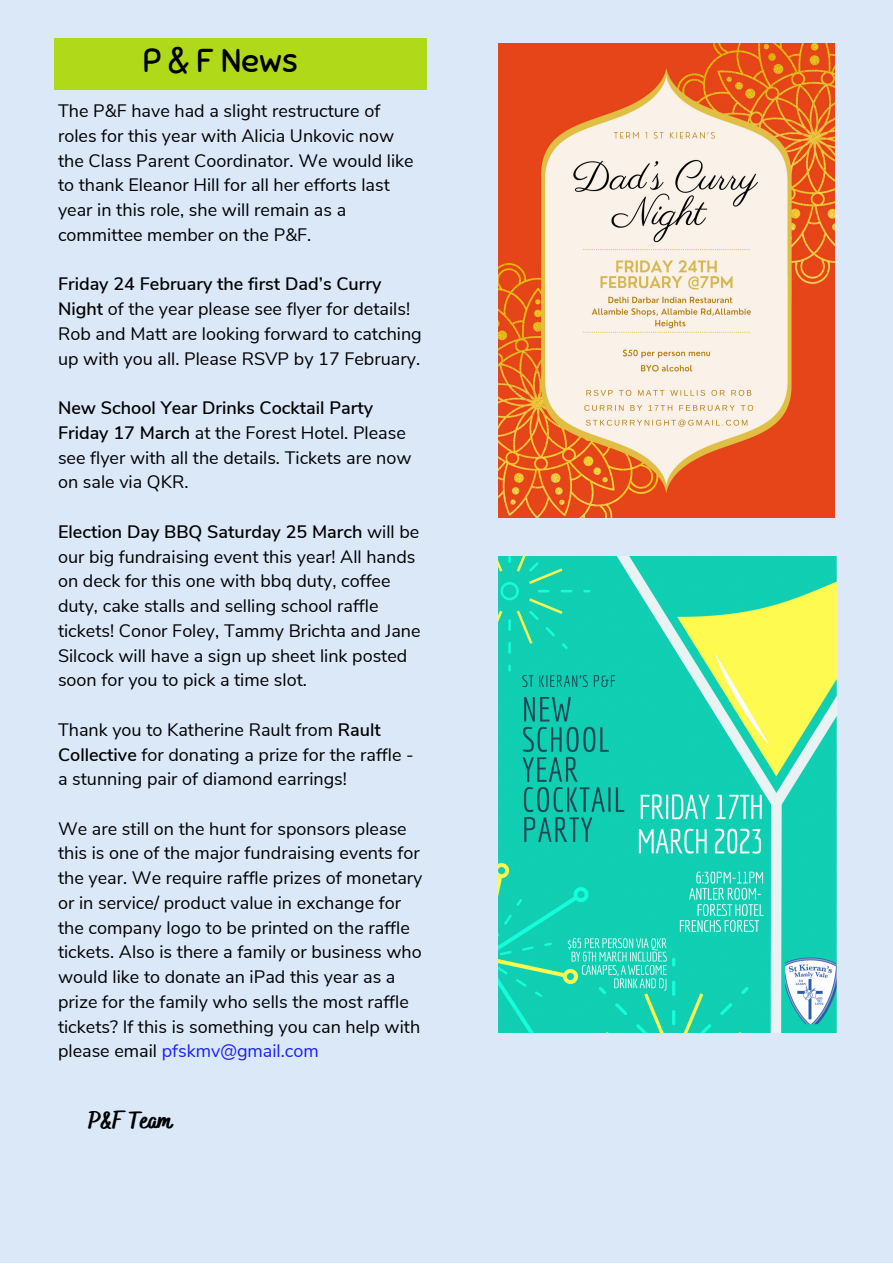
<style>
.page{position:relative;width:893px;height:1264px;background:#fff}
.page>*{position:absolute;margin:0;border:0;box-sizing:border-box;transform-origin:0 0}
.t1{font:33px "Sniglet";color:#000}
.t2{font:800 24px "Bakerie Smooth";color:#000}
.t3{font:18px/24.8px "Nunito Sans";color:#000}
.s1{font-weight:600}
.s2{color:#1820f4}
</style>
<div class="page">
<div style="left:0;top:0;width:892px;height:1262px;background:#dbe8f8"></div>
<div style="left:55px;top:38px;width:372px;height:52px;background:#b0d919"></div>
<img style="left:499px;top:43px;width:335px;height:474px">
<img style="left:499px;top:556px;width:337px;height:476px">
<h1 class="t1" style="left:143px;top:41px;width:156px">P&amp;FNews</h1>
<p class="t3" style="left:58px;top:99px;width:357px">The P&amp;F have had a slight restructure of roles for this year with Alicia Unkovic now the Class Parent Coordinator. We would like to thank Eleanor Hill for all her efforts last year in this role, she will remain as a committee member on the P&amp;F.</p>
<p class="t3" style="left:58px;top:272px;width:365px"><span class="s1">Friday 24 February the first Dad’s Curry Night</span> of the year please see flyer for details!<br>Rob and Matt are looking forward to catching up with you all. Please RSVP by 17 February.</p>
<p class="t3" style="left:58px;top:396px;width:355px"><span class="s1">New School Year Drinks Cocktail Party Friday 17 March</span> at the Forest Hotel. Please see flyer with all the details. Tickets are now on sale via QKR.</p>
<p class="t3" style="left:58px;top:519px;width:364px"><span class="s1">Election Day BBQ Saturday 25 March</span> will be our big fundraising event this year! All hands on deck for this one with bbq duty, coffee duty, cake stalls and selling school raffle tickets! Conor Foley, Tammy Brichta and Jane Silcock will have a sign up sheet link posted soon for you to pick a time slot.</p>
<p class="t3" style="left:58px;top:717px;width:357px">Thank you to Katherine Rault from <span class="s1">Rault<br>Collective</span> for donating a prize for the raffle - a stunning pair of diamond earrings!</p>
<p class="t3" style="left:58px;top:816px;width:366px">We are still on the hunt for sponsors please this is one of the major fundraising events for the year. We require raffle prizes of monetary or in service/ product value in exchange for the company logo to be printed on the raffle tickets. Also is there a family or business who would like to donate an iPad this year as a prize for the family who sells the most raffle tickets? If this is something you can help with please email <span class="s2">pfskmv@gmail.com</span></p>
<h2 class="t2" style="left:88px;top:1105px;width:85px">P&amp;F Team</h2>
</div>
